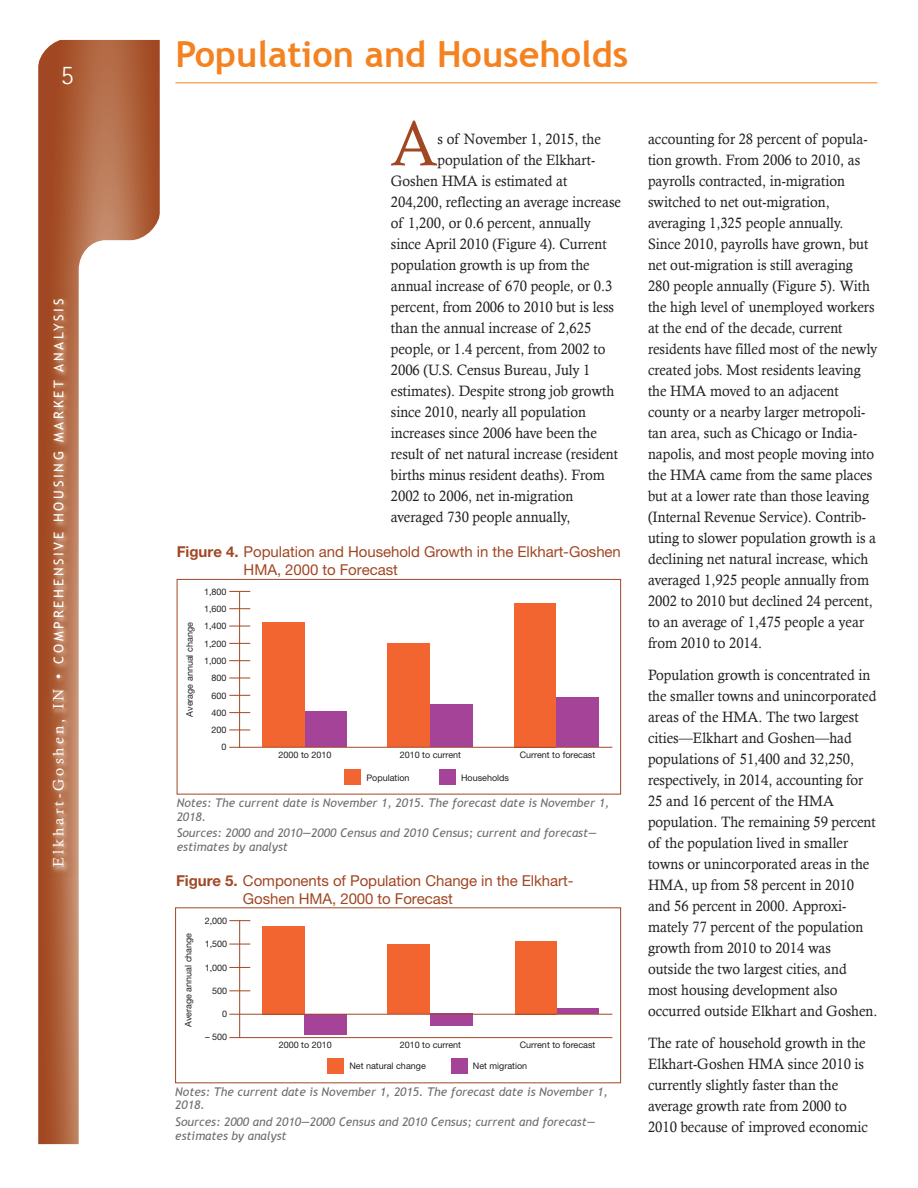
<style>
.page{position:relative;width:918px;height:1188px;background:#fff}
.page>*{position:absolute;margin:0;border:0;box-sizing:border-box;transform-origin:0 0}
.body_text{font:63.75px "Calisto";color:#a14723;scale:.95 1}
.level1{font:700 36px "Trebuchet MS";color:#f58220}
.t1{font:300 27px "Rotis Sans Serif";color:#fff}
.body_text-2{font:15px/21px "Calisto";color:#231f20;scale:.95 1}
.t2{font:15px/18px "Helvetica Neue";letter-spacing:-.005em;color:#a14723}
.t3{font:13.5px "Trebuchet MS";letter-spacing:.2em;color:#fff}
.t4{font:italic 12px/13.5px "Trebuchet MS";color:#6d6e71}
.t5{font:9px/17.2px "Helvetica Neue";color:#231f20;text-align:right}
.s1{font-family:"Calisto";font-size:15px}
.s2{font-weight:700}
</style>
<div class="page">
<svg style="left:38px;top:40px;width:122px;height:1104px;background:#af6440"></svg>
<svg style="left:79px;top:240px;width:106px;height:904px"></svg>
<svg style="left:38px;top:39px;width:30px;height:30px"></svg>
<svg style="left:130px;top:210px;width:36px;height:36px"></svg>
<img style="left:46px;top:290px;width:31px;height:587px">
<hr style="left:176px;top:82px;width:702px;height:1px;background:#f58220">
<div style="left:345px;top:770px;width:16px;height:15px;background:#f26531"></div>
<div style="left:440px;top:770px;width:16px;height:15px;background:#a54399"></div>
<div style="left:177px;top:579px;width:444px;height:215px;border:1px solid #a14723"></div>
<div style="left:304px;top:711px;width:43px;height:36px;background:#a54399"></div>
<div style="left:262px;top:623px;width:42px;height:124px;background:#f26531"></div>
<div style="left:430px;top:705px;width:43px;height:42px;background:#a54399"></div>
<div style="left:388px;top:643px;width:42px;height:104px;background:#f26531"></div>
<div style="left:556px;top:698px;width:43px;height:49px;background:#a54399"></div>
<div style="left:515px;top:603px;width:41px;height:144px;background:#f26531"></div>
<hr style="left:229px;top:747px;width:383px;height:1px;background:#a14723">
<hr style="left:239px;top:591px;width:1px;height:157px;background:#a14723">
<svg style="left:229px;top:626px;width:21px;height:1px"></svg>
<svg style="left:229px;top:591px;width:21px;height:1px"></svg>
<svg style="left:229px;top:608px;width:21px;height:1px"></svg>
<svg style="left:229px;top:643px;width:21px;height:1px"></svg>
<svg style="left:229px;top:660px;width:21px;height:1px"></svg>
<svg style="left:229px;top:678px;width:21px;height:1px"></svg>
<svg style="left:229px;top:695px;width:21px;height:1px"></svg>
<svg style="left:229px;top:712px;width:21px;height:1px"></svg>
<svg style="left:229px;top:730px;width:21px;height:1px"></svg>
<div style="left:304px;top:1014px;width:43px;height:20px;background:#a54399"></div>
<div style="left:262px;top:926px;width:42px;height:88px;background:#f26531"></div>
<div style="left:430px;top:1014px;width:43px;height:12px;background:#a54399"></div>
<div style="left:388px;top:945px;width:42px;height:69px;background:#f26531"></div>
<div style="left:556px;top:1008px;width:43px;height:6px;background:#a54399"></div>
<div style="left:515px;top:941px;width:41px;height:73px;background:#f26531"></div>
<hr style="left:239px;top:920px;width:1px;height:118px;background:#a14723">
<svg style="left:229px;top:920px;width:21px;height:1px"></svg>
<svg style="left:229px;top:944px;width:21px;height:1px"></svg>
<svg style="left:229px;top:990px;width:21px;height:1px"></svg>
<hr style="left:229px;top:1014px;width:383px;height:1px;background:#a14723">
<svg style="left:229px;top:967px;width:21px;height:1px"></svg>
<div style="left:451px;top:1058px;width:16px;height:16px;background:#a54399"></div>
<div style="left:327px;top:1058px;width:17px;height:16px;background:#f26531"></div>
<hr style="left:229px;top:1037px;width:383px;height:1px;background:#a14723">
<h3 class="t1" style="left:61px;top:60px;width:14px">5</h3>
<p class="t3" style="left:51px;top:867px;width:570px;rotate:-90deg"><span class="s1">Elkhart-Goshen, IN •</span> COMPREHENSIVE HOUSING MARKET ANALYSIS</p>
<p class="level1" style="left:176px;top:32px;width:454px">Population and Households</p>
<p class="body_text" style="left:391px;top:107px;width:51px">A</p>
<p class="body_text-2" style="left:438px;top:128px;width:173px">s of November 1, 2015, the</p>
<p class="body_text-2" style="left:438px;top:149px;width:168px">population of the Elkhart-</p>
<p class="body_text-2" style="left:391px;top:170px;width:187px">Goshen HMA is estimated at</p>
<p class="body_text-2" style="left:391px;top:191px;width:244px">204,200, reflecting an average increase</p>
<p class="body_text-2" style="left:391px;top:212px;width:212px">of 1,200, or 0.6 percent, annually</p>
<p class="body_text-2" style="left:391px;top:233px;width:229px">since April 2010 (Figure 4). Current</p>
<p class="body_text-2" style="left:391px;top:254px;width:211px">population growth is up from the</p>
<p class="body_text-2" style="left:391px;top:275px;width:235px">annual increase of 670 people, or 0.3</p>
<p class="body_text-2" style="left:391px;top:296px;width:236px">percent, from 2006 to 2010 but is less</p>
<p class="body_text-2" style="left:391px;top:317px;width:212px">than the annual increase of 2,625</p>
<p class="body_text-2" style="left:391px;top:338px;width:227px">people, or 1.4 percent, from 2002 to</p>
<p class="body_text-2" style="left:391px;top:359px;width:212px">2006 (U.S. Census Bureau, July 1</p>
<p class="body_text-2" style="left:391px;top:380px;width:237px">estimates). Despite strong job growth</p>
<p class="body_text-2" style="left:391px;top:401px;width:207px">since 2010, nearly all population</p>
<p class="body_text-2" style="left:391px;top:422px;width:218px">increases since 2006 have been the</p>
<p class="body_text-2" style="left:391px;top:443px;width:241px">result of net natural increase (resident</p>
<p class="body_text-2" style="left:391px;top:464px;width:227px">births minus resident deaths). From</p>
<p class="body_text-2" style="left:391px;top:485px;width:194px">2002 to 2006, net in-migration</p>
<p class="body_text-2" style="left:391px;top:506px;width:191px">averaged 730 people annually,</p>
<p class="t2" style="left:244px;top:543px;width:379px;text-indent:-67px"><span class="s2">Figure 4.</span> Population and Household Growth in the Elkhart-Goshen<br>HMA, 2000 to Forecast</p>
<p class="t5" style="left:181px;top:717px;width:96px;rotate:-90deg">Average annual change</p>
<p class="t5" style="left:204px;top:583px;width:24px">1,800<br>1,600<br>1,400<br>1,200<br>1,000<br>800<br>600<br>400<br>200<br>0</p>
<p class="t5" style="left:279px;top:746px;width:55px">2000 to 2010</p>
<p class="t5" style="left:400px;top:746px;width:63px">2010 to current</p>
<p class="t5" style="left:520px;top:746px;width:77px">Current to forecast</p>
<p class="t5" style="left:366px;top:769px;width:45px">Population</p>
<p class="t5" style="left:461px;top:769px;width:50px">Households</p>
<p class="t4" style="left:177px;top:796px;width:434px">Notes: The current date is November 1, 2015. The forecast date is November 1,<br>2018.</p>
<p class="t4" style="left:177px;top:826px;width:422px">Sources: 2000 and 2010—2000 Census and 2010 Census; current and forecast— estimates by analyst</p>
<p class="t2" style="left:243px;top:871px;width:332px;text-indent:-67px"><span class="s2">Figure 5.</span> Components of Population Change in the Elkhart-<br>Goshen HMA, 2000 to Forecast</p>
<p class="t5" style="left:179px;top:1027px;width:96px;rotate:-90deg">Average annual change</p>
<p class="t5" style="left:205px;top:912px;width:24px">2,000</p>
<p class="t5" style="left:205px;top:936px;width:24px">1,500</p>
<p class="t5" style="left:205px;top:959px;width:24px">1,000</p>
<p class="t5" style="left:212px;top:982px;width:17px">500</p>
<p class="t5" style="left:222px;top:1005px;width:7px">0</p>
<p class="t5" style="left:205px;top:1029px;width:24px">– 500</p>
<p class="t5" style="left:279px;top:1037px;width:55px">2000 to 2010</p>
<p class="t5" style="left:400px;top:1037px;width:63px">2010 to current</p>
<p class="t5" style="left:520px;top:1037px;width:77px">Current to forecast</p>
<p class="t5" style="left:349px;top:1057px;width:78px">Net natural change</p>
<p class="t5" style="left:473px;top:1057px;width:56px">Net migration</p>
<p class="t4" style="left:175px;top:1085px;width:434px">Notes: The current date is November 1, 2015. The forecast date is November 1,<br>2018.</p>
<p class="t4" style="left:175px;top:1115px;width:422px">Sources: 2000 and 2010—2000 Census and 2010 Census; current and forecast— estimates by analyst</p>
<p class="body_text-2" style="left:648px;top:128px;width:243px">accounting for 28 percent of popula&shy;tion growth. From 2006 to 2010, as payrolls contracted, in-migration switched to net out-migration, averaging 1,325 people annually.<br>Since 2010, payrolls have grown, but net out-migration is still averaging 280 people annually (Figure 5). With the high level of unemployed workers at the end of the decade, current residents have filled most of the newly created jobs. Most residents leaving the HMA moved to an adjacent county or a nearby larger metropoli&shy;tan area, such as Chicago or India&shy;napolis, and most people moving into the HMA came from the same places but at a lower rate than those leaving (Internal Revenue Service). Contrib&shy;uting to slower population growth is a declining net natural increase, which averaged 1,925 people annually from 2002 to 2010 but declined 24 percent, to an average of 1,475 people a year from 2010 to 2014.</p>
<p class="body_text-2" style="left:648px;top:664px;width:243px">Population growth is concentrated in the smaller towns and unincorporated areas of the HMA. The two largest cities—Elkhart and Goshen—had populations of 51,400 and 32,250, respectively, in 2014, accounting for 25 and 16 percent of the HMA population. The remaining 59 percent of the population lived in smaller towns or unincorporated areas in the HMA, up from 58 percent in 2010 and 56 percent in 2000. Approxi&shy;mately 77 percent of the population growth from 2010 to 2014 was outside the two largest cities, and most housing development also occurred outside Elkhart and Goshen.</p>
<p class="body_text-2" style="left:648px;top:1032px;width:233px">The rate of household growth in the Elkhart-Goshen HMA since 2010 is currently slightly faster than the average growth rate from 2000 to 2010 because of improved economic</p>
</div>
